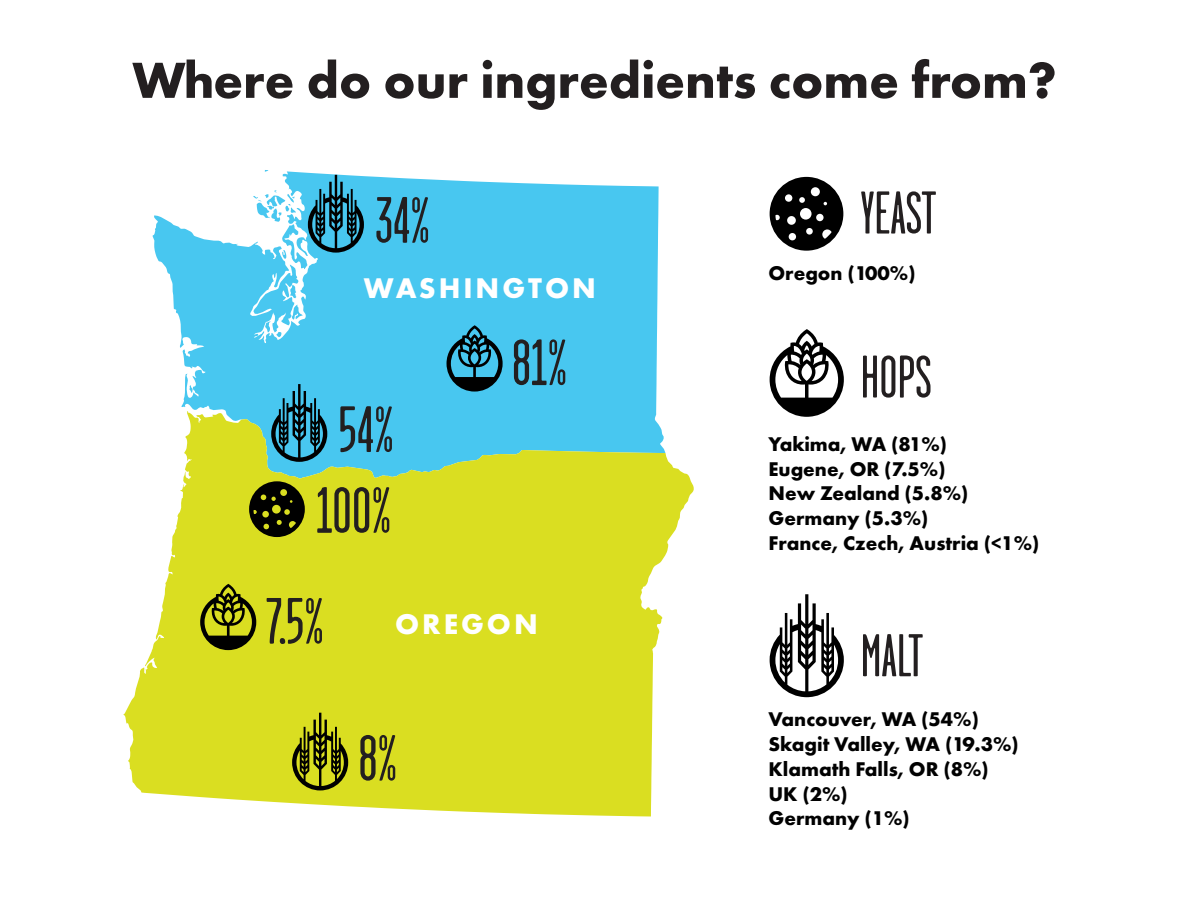
<style>
.page{position:relative;width:1188px;height:918px;background:#fff}
.page>*{position:absolute;margin:0;border:0;box-sizing:border-box;transform-origin:0 0}
.t1{font:65.25px "Garage Gothic";color:#231f20}
.t2{font:60.15px "Garage Gothic";color:#231f20}
.t3{font:700 52.65px "Futura PT";color:#231f20}
.t4{font:700 29.55px "Futura PT";letter-spacing:.1em;color:#fff}
.t5{font:700 20.55px/24.8px "Futura PT";color:#010101}
</style>
<div class="page">
<svg style="left:153px;top:170px;width:506px;height:241px;fill:#48c7f0"></svg>
<svg style="left:123px;top:411px;width:571px;height:405px;background:#d3e153"></svg>
<svg style="left:292px;top:713px;width:56px;height:77px;background:#878914"></svg>
<svg style="left:447px;top:325px;width:56px;height:67px;background:#2b7891"></svg>
<svg style="left:308px;top:175px;width:56px;height:78px;background:#2d7c95"></svg>
<svg style="left:249px;top:481px;width:56px;height:56px;background:#44450a"></svg>
<svg style="left:200px;top:584px;width:56px;height:66px;background:#828513"></svg>
<svg style="left:271px;top:384px;width:56px;height:78px;background:#2c7c95"></svg>
<svg style="left:770px;top:177px;width:73px;height:74px"></svg>
<svg style="left:770px;top:594px;width:74px;height:103px"></svg>
<svg style="left:770px;top:329px;width:74px;height:88px"></svg>
<h3 class="t3" style="left:132px;top:46px;width:926px">Where do our ingredients come from?</h3>
<h1 class="t1" style="left:375px;top:187px;width:56px">34%</h1>
<h3 class="t4" style="left:364px;top:269px;width:233px">WASHINGTON</h3>
<h1 class="t1" style="left:338px;top:396px;width:57px">54%</h1>
<h1 class="t1" style="left:316px;top:477px;width:77px">100%</h1>
<h1 class="t1" style="left:512px;top:329px;width:57px">81%</h1>
<h1 class="t1" style="left:266px;top:588px;width:60px">7.5%</h1>
<h3 class="t4" style="left:395px;top:605px;width:144px">OREGON</h3>
<h1 class="t1" style="left:358px;top:725px;width:40px">8%</h1>
<h2 class="t2" style="left:861px;top:182px;width:77px">YEAST</h2>
<p class="t5" style="left:768px;top:260px;width:149px">Oregon (100%)</p>
<h2 class="t2" style="left:861px;top:346px;width:73px">HOPS</h2>
<p class="t5" style="left:768px;top:431px;width:272px">Yakima, WA (81%)<br>Eugene, OR (7.5%)<br>New Zealand (5.8%)<br>Germany (5.3%)<br>France, Czech, Austria (&lt;1%)</p>
<h2 class="t2" style="left:861px;top:625px;width:64px">MALT</h2>
<p class="t5" style="left:768px;top:707px;width:252px">Vancouver, WA (54%)<br>Skagit Valley, WA (19.3%)<br>Klamath Falls, OR (8%)<br>UK (2%)<br>Germany (1%)</p>
</div>
